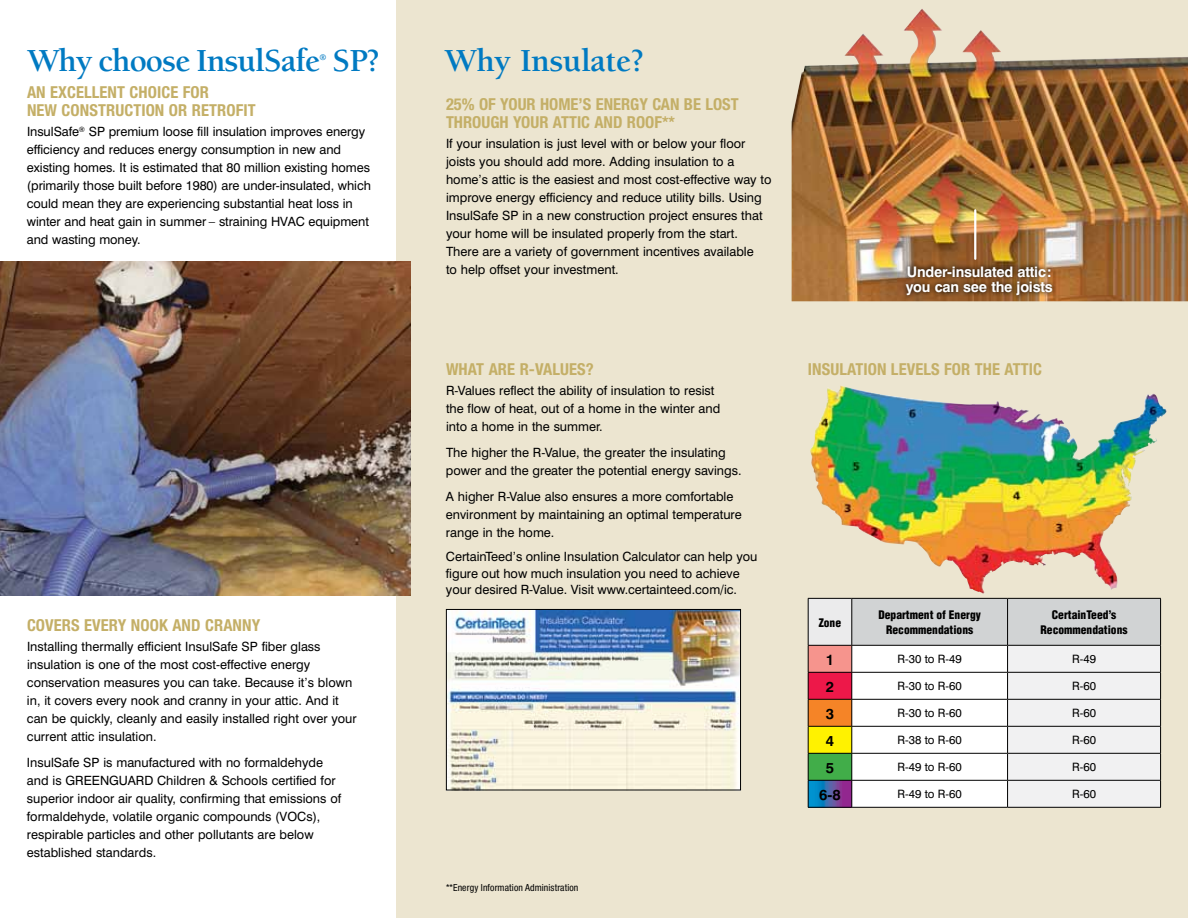
<style>
.page{position:relative;width:1188px;height:918px;background:#fff}
.page>*{position:absolute;margin:0;border:0;box-sizing:border-box;transform-origin:0 0}
.t1{font:700 33px "Berkeley";letter-spacing:-.025em;color:#007ac2}
.t2{font:700 condensed 16.5px/18px "Helvetica Neue";color:#c4af67}
.t3{font:700 14.7px "Swiss 721 BT";color:#000}
.t4{font:700 14.55px/15.5px "Swiss 721 BT";letter-spacing:-.015em;color:#fff}
.t5{font:12.75px/18px "Swiss 721 BT";color:#000}
.t6{font:11.55px "Swiss 721 BT";color:#000}
.t7{font:900 condensed 11.55px/14.9px "Helvetica";color:#000;text-align:center}
.t8{font:condensed 9.75px "Helvetica Neue";letter-spacing:.01em;color:#000}
.t9{font:700 8.7px "Berkeley";color:#007ac2}
</style>
<div class="page">
<div style="left:396px;top:0;width:792px;height:918px;background:#ece5d0"></div>
<img style="left:0;top:262px;width:410px;height:333px">
<img style="left:448px;top:611px;width:291px;height:177px">
<div style="left:446px;top:609px;width:295px;height:181px;border:1px solid #000"></div>
<div style="left:808px;top:598px;width:44px;height:47px;background:#ebebec"></div>
<div style="left:808px;top:645px;width:44px;height:27px;background:#f6948d"></div>
<div style="left:808px;top:672px;width:44px;height:27px;background:#ed1849"></div>
<div style="left:808px;top:699px;width:44px;height:27px;background:#f58427"></div>
<div style="left:808px;top:726px;width:44px;height:27px;background:#fff200"></div>
<div style="left:808px;top:753px;width:44px;height:27px;background:#41ad49"></div>
<svg style="left:809px;top:781px;width:42px;height:26px"></svg>
<hr style="left:808px;top:598px;width:44px;height:1px;background:#000">
<hr style="left:808px;top:599px;width:1px;height:46px;background:#000">
<hr style="left:808px;top:645px;width:44px;height:1px;background:#000">
<hr style="left:808px;top:672px;width:44px;height:1px;background:#000">
<hr style="left:808px;top:699px;width:44px;height:1px;background:#000">
<hr style="left:808px;top:726px;width:44px;height:1px;background:#000">
<hr style="left:808px;top:753px;width:44px;height:1px;background:#000">
<hr style="left:808px;top:780px;width:44px;height:1px;background:#000">
<svg style="left:808px;top:646px;width:1px;height:161px"></svg>
<svg style="left:851px;top:598px;width:310px;height:209px;background:#e4e4e5"></svg>
<hr style="left:808px;top:807px;width:44px;height:1px;background:#000">
<hr style="left:852px;top:807px;width:156px;height:1px;background:#000">
<hr style="left:1008px;top:807px;width:153px;height:1px;background:#000">
<img style="left:810px;top:385px;width:311px;height:209px">
<img style="left:792px;top:9px;width:396px;height:292px">
<svg style="left:901px;top:261px;width:156px;height:39px;background:#794f29"></svg>
<hr style="left:974px;top:210px;width:2px;height:49px;background:#fff">
<h1 class="t1" style="left:27px;top:43px;width:355px">Why choose InsulSafe SP?</h1>
<p class="t9" style="left:320px;top:53px;width:8px">®</p>
<h1 class="t1" style="left:444px;top:43px;width:202px">Why Insulate?</h1>
<p class="t2" style="left:27px;top:83px;width:82px">AN EXCELLENT</p>
<p class="t2" style="left:130px;top:83px;width:71px">CHOICE FOR</p>
<p class="t2" style="left:27px;top:101px;width:54px">NEW CONSTR</p>
<p class="t2" style="left:115px;top:101px;width:27px">UCTION</p>
<p class="t2" style="left:169px;top:101px;width:33px">OR RETRO</p>
<p class="t2" style="left:236px;top:101px;width:15px">FIT</p>
<p class="t5" style="left:27px;top:123px;width:346px">InsulSafe<sup>®</sup> SP premium loose fill insulation improves energy efficiency and reduces energy consumption in new and existing homes. It is estimated that 80 million existing homes (primarily those built before 1980) are under-insulated, which could mean they are experiencing substantial heat loss in winter and heat gain in summer – straining HVAC equipment and wasting money.</p>
<p class="t2" style="left:27px;top:616px;width:37px">COVERS</p>
<p class="t2" style="left:84px;top:616px;width:26px">EVERY</p>
<p class="t2" style="left:131px;top:616px;width:52px">NOO K AND</p>
<p class="t2" style="left:205px;top:616px;width:20px">CRANNY</p>
<p class="t5" style="left:27px;top:638px;width:331px">Installing thermally efficient InsulSafe SP fiber glass insulation is one of the most cost-effective energy conservation measures you can take. Because it’s blown in, it covers every nook and cranny in your attic. And it can be quickly, cleanly and easily installed right over your current attic insulation.</p>
<p class="t5" style="left:27px;top:753px;width:316px">InsulSafe SP is manufactured with no formaldehyde and is GREENGUARD Children &amp; Schools certified for superior indoor air quality, confirming that emissions of formaldehyde, volatile organic compounds (VOCs), respirable particles and other pollutants are below established standards.</p>
<p class="t2" style="left:446px;top:95px;width:294px">25% OF YOUR HOME’S ENERGY CAN BE LOST<br>THROUGH YOUR ATTIC AND ROOF**</p>
<p class="t5" style="left:446px;top:135px;width:327px">If your insulation is just level with or below your floor joists you should add more. Adding insulation to a home’s attic is the easiest and most cost-effective way to improve energy efficiency and reduce utility bills. Using InsulSafe SP in a new construction project ensures that your home will be insulated properly from the start.<br>There are a variety of government incentives available<br>to help offset your investment.</p>
<p class="t2" style="left:446px;top:360px;width:149px">WHAT ARE R-VALU ES?</p>
<p class="t5" style="left:446px;top:381px;width:276px">R-Values reflect the ability of insulation to resist the flow of heat, out of a home in the winter and into a home in the summer.</p>
<p class="t5" style="left:446px;top:443px;width:297px">The higher the R-Value, the greater the insulating power and the greater the potential energy savings.</p>
<p class="t5" style="left:446px;top:487px;width:297px">A higher R-Value also ensures a more comfortable environment by maintaining an optimal temperature range in the home.</p>
<p class="t5" style="left:446px;top:548px;width:313px;line-height:16.5px">CertainTeed’s online Insulation Calculator can help you figure out how much insulation you need to achieve your desired R-Value. Visit www.certainteed.com/ic.</p>
<p class="t8" style="left:446px;top:882px;width:134px">**Energy Information Administration</p>
<p class="t4" style="left:906px;top:264px;width:149px">Under-insulated attic: you can see the joists</p>
<p class="t2" style="left:808px;top:360px;width:48px">INSULATION</p>
<p class="t2" style="left:891px;top:360px;width:152px">LEVELS FOR THE ATTIC</p>
<p class="t7" style="left:819px;top:615px;width:24px">Zone</p>
<p class="t7" style="left:878px;top:607px;width:104px">Department of Energy<br>Recommendations</p>
<p class="t7" style="left:1041px;top:607px;width:89px">CertainTeed’s<br>Recommendations</p>
<p class="t3" style="left:826px;top:650px;width:10px">1</p>
<p class="t6" style="left:898px;top:652px;width:66px">R-30 to R-49</p>
<p class="t6" style="left:1072px;top:652px;width:25px">R-49</p>
<p class="t3" style="left:826px;top:677px;width:10px">2</p>
<p class="t6" style="left:898px;top:679px;width:66px">R-30 to R-60</p>
<p class="t6" style="left:1072px;top:679px;width:25px">R-60</p>
<p class="t3" style="left:826px;top:704px;width:10px">3</p>
<p class="t6" style="left:898px;top:706px;width:66px">R-30 to R-60</p>
<p class="t6" style="left:1072px;top:706px;width:25px">R-60</p>
<p class="t3" style="left:826px;top:731px;width:10px">4</p>
<p class="t6" style="left:898px;top:733px;width:66px">R-38 to R-60</p>
<p class="t6" style="left:1072px;top:733px;width:25px">R-60</p>
<p class="t3" style="left:826px;top:758px;width:10px">5</p>
<p class="t6" style="left:898px;top:760px;width:66px">R-49 to R-60</p>
<p class="t6" style="left:1072px;top:760px;width:25px">R-60</p>
<p class="t3" style="left:819px;top:785px;width:23px">6-8</p>
<p class="t6" style="left:898px;top:787px;width:66px">R-49 to R-60</p>
<p class="t6" style="left:1072px;top:787px;width:25px">R-60</p>
</div>
